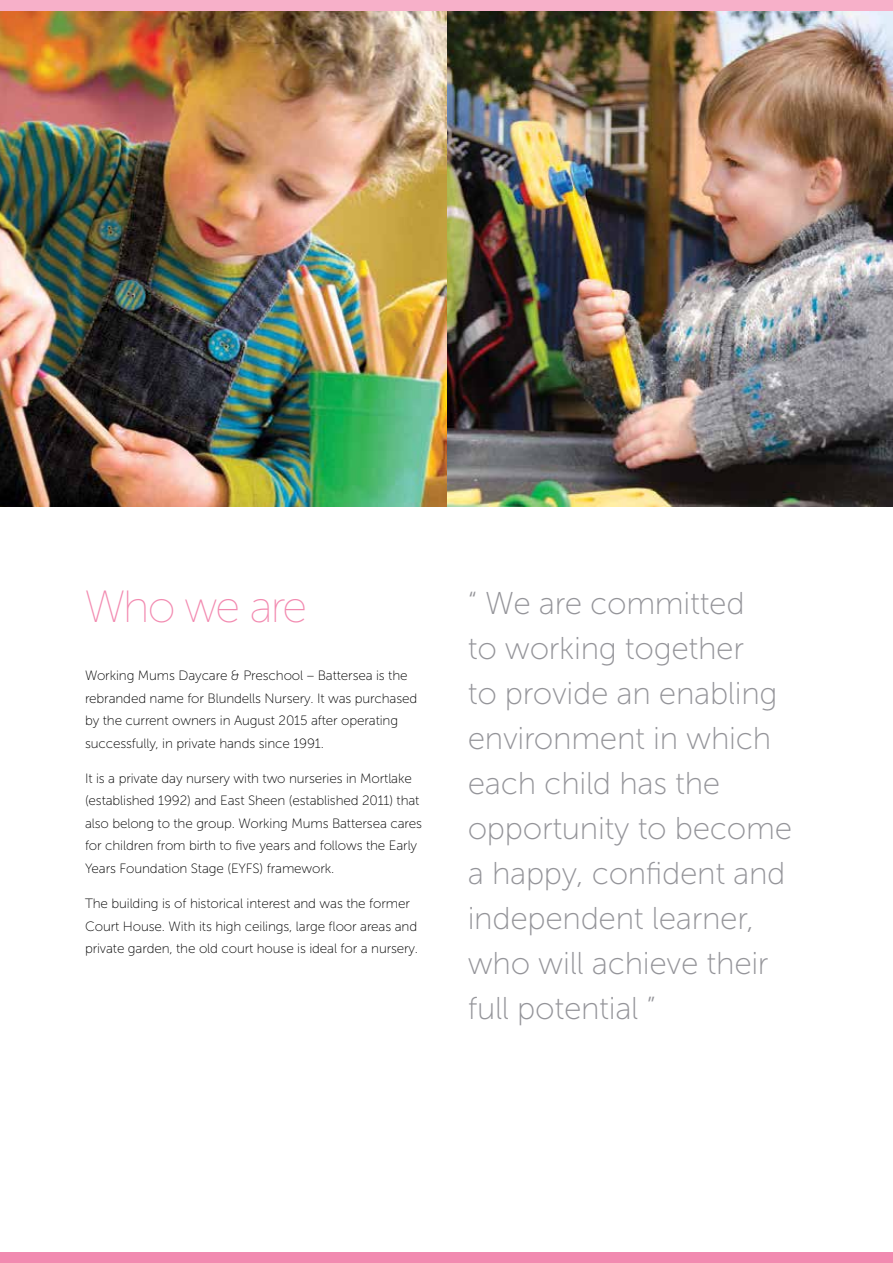
<style>
.page{position:relative;width:893px;height:1263px;background:#fff}
.page>*{position:absolute;margin:0;border:0;box-sizing:border-box;transform-origin:0 0}
.t1{font:300 45px "Museo Sans Display";letter-spacing:-.015em;color:#f28ab0}
.t2{font:31.5px/45px "Museo Sans 100";letter-spacing:-.01em;color:#949499}
.t3{font:13.5px/22.5px "Museo Sans 100";letter-spacing:-.01em;color:#000}
</style>
<div class="page">
<img style="left:447px;top:11px;width:446px;height:496px">
<img style="left:0;top:9px;width:447px;height:498px">
<div style="left:1px;top:1px;width:892px;height:10px;background:#f7b0c9"></div>
<div style="left:0;top:1252px;width:893px;height:11px;background:#f28ab0"></div>
<div style="left:0;top:0;width:893px;height:9px;background:#f7b0c9"></div>
<h1 class="t1" style="left:85px;top:583px;width:223px">Who we are</h1>
<p class="t3" style="left:85px;top:664px;width:334px">Working Mums Daycare &amp; Preschool – Battersea is the rebranded name for Blundells Nursery. It was purchased by the current owners in August 2015 after operating successfully, in private hands since 1991.</p>
<p class="t3" style="left:85px;top:767px;width:338px">It is a private day nursery with two nurseries in Mortlake (established 1992) and East Sheen (established 2011) that also belong to the group. Working Mums Battersea cares for children from birth to five years and follows the Early Years Foundation Stage (EYFS) framework.</p>
<p class="t3" style="left:85px;top:892px;width:334px">The building is of historical interest and was the former<br>Court House. With its high ceilings, large floor areas and private garden, the old court house is ideal for a nursery.</p>
<h2 class="t2" style="left:468px;top:581px;width:326px">“ We are committed<br>to working together<br>to provide an enabling environment in which each child has the opportunity to become a happy, confident and independent learner, who will achieve their full potential ”</h2>
</div>
